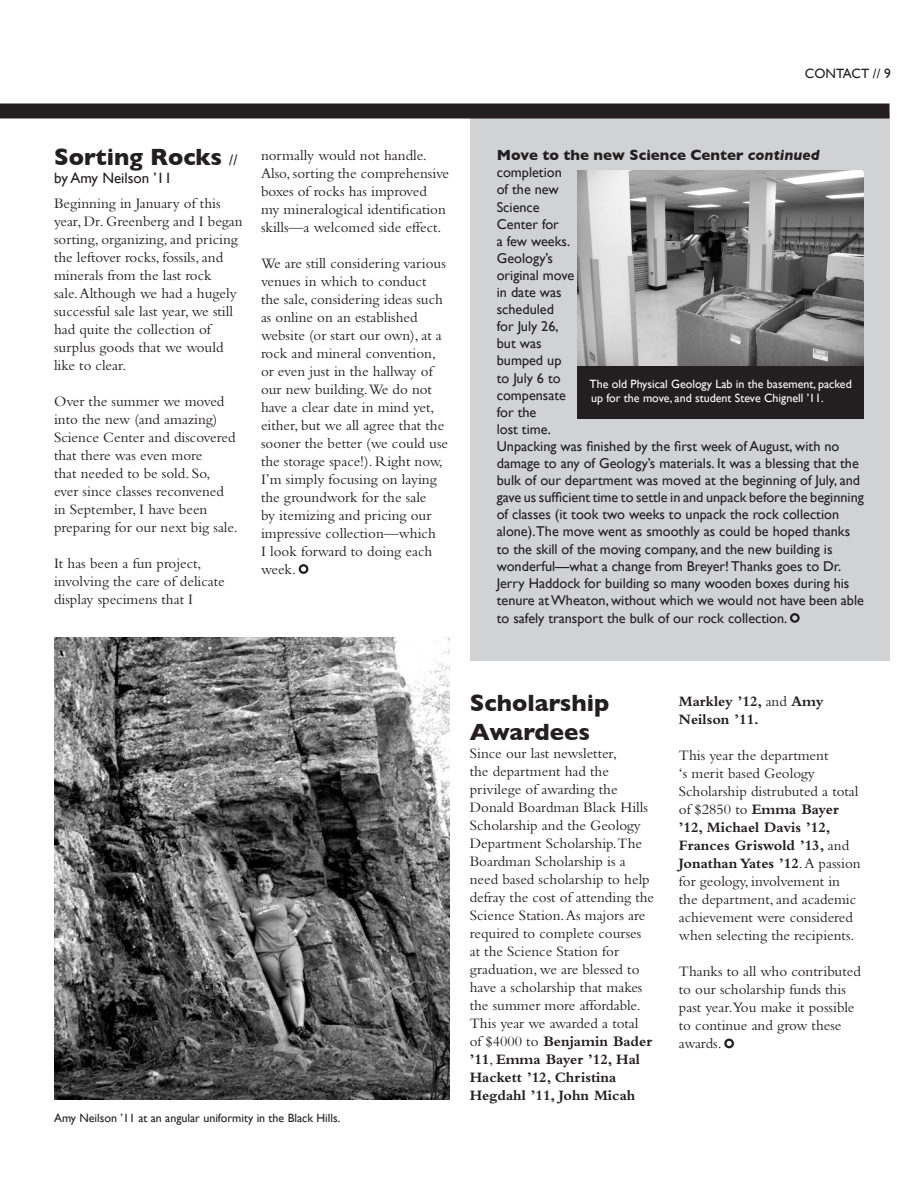
<style>
.page{position:relative;width:918px;height:1188px;background:#fff}
.page>*{position:absolute;margin:0;border:0;box-sizing:border-box;transform-origin:0 0}
.t1{font:700 24px/28.8px "Gill Sans";color:#231f20}
.t2{font:15px/18px "Bembo";color:#231f20}
.t3{font:700 15px "Gill Sans";color:#231f20}
.t4{font:700 15px/18px "Bembo";color:#231f20}
.t5{font:15px "Gill Sans";color:#231f20}
.t6{font:14.25px/17.1px "Gill Sans";color:#231f20}
.t7{font:13.5px "Gill Sans";color:#231f20}
.t8{font:12px "Gill Sans";color:#fff}
.t9{font:12px "Gill Sans";color:#231f20}
.s1{font-weight:400;font-size:15px}
.s2{font-style:italic}
.s3{font-weight:700}
.s4{font-weight:400}
</style>
<div class="page">
<div style="left:470px;top:111px;width:420px;height:550px;background:#d1d2d4"></div>
<div style="left:578px;top:358px;width:286px;height:61px;background:#231f20"></div>
<div style="left:0;top:104px;width:890px;height:14px;background:#231f20"></div>
<div style="left:724px;top:1039px;width:10px;height:9px;border:2px solid #231f20;border-radius:50%"></div>
<div style="left:790px;top:613px;width:10px;height:10px;border:2px solid #231f20;border-radius:50%"></div>
<div style="left:299px;top:564px;width:9px;height:10px;border:2px solid #231f20;border-radius:50%"></div>
<img style="left:54px;top:638px;width:396px;height:462px">
<img style="left:578px;top:170px;width:286px;height:196px">
<p class="t7" style="left:805px;top:65px;width:88px">CONTACT // 9</p>
<p class="t1" style="left:54px;top:142px;width:185px">Sorting Rocks <span class="s1">//</span></p>
<p class="t5" style="left:54px;top:169px;width:119px">by Amy Neilson ’11</p>
<p class="t2" style="left:54px;top:194px;width:190px">Beginning in January of this year, Dr. Greenberg and I began sorting, organizing, and pricing the leftover rocks, fossils, and minerals from the last rock<br>sale. Although we had a hugely successful sale last year, we still had quite the collection of surplus goods that we would like to clear.</p>
<p class="t2" style="left:54px;top:392px;width:185px">Over the summer we moved into the new (and amazing)<br>Science Center and discovered that there was even more<br>that needed to be sold. So, ever since classes reconvened in September, I have been preparing for our next big sale.</p>
<p class="t2" style="left:54px;top:554px;width:172px">It has been a fun project, involving the care of delicate display specimens that I</p>
<p class="t2" style="left:261px;top:146px;width:190px">normally would not handle.<br>Also, sorting the comprehensive boxes of rocks has improved<br>my mineralogical identification skills—a welcomed side effect.</p>
<p class="t2" style="left:261px;top:254px;width:189px">We are still considering various venues in which to conduct the sale, considering ideas such as online on an established website (or start our own), at a rock and mineral convention, or even just in the hallway of our new building.We do not have a clear date in mind yet, either, but we all agree that the sooner the better (we could use the storage space!). Right now,<br>I’m simply focusing on laying the groundwork for the sale<br>by itemizing and pricing our impressive collection—which<br>I look forward to doing each week.</p>
<p class="t3" style="left:497px;top:146px;width:325px">Move to the new Science Center <span class="s2">continued</span></p>
<p class="t6" style="left:497px;top:164px;width:369px">completion<br>of the new<br>Science<br>Center for<br>a few weeks.<br>Geology’s<br>original move<br>in date was<br>scheduled<br>for July 26,<br>but was<br>bumped up<br>to July 6 to<br>compensate<br>for the<br>lost time.<br>Unpacking was finished by the first week of August, with no damage to any of Geology’s materials. It was a blessing that the bulk of our department was moved at the beginning of July, and gave us sufficient time to settle in and unpack before the beginning of classes (it took two weeks to unpack the rock collection alone).The move went as smoothly as could be hoped thanks to the skill of the moving company, and the new building is wonderful—what a change from Breyer! Thanks goes to Dr.<br>Jerry Haddock for building so many wooden boxes during his tenure at Wheaton, without which we would not have been able to safely transport the bulk of our rock collection.</p>
<p class="t8" style="left:590px;top:376px;width:264px">The old Physical Geology Lab in the basement, packed</p>
<p class="t8" style="left:591px;top:391px;width:234px">up for the move, and student Steve Chignell ’11.</p>
<p class="t9" style="left:54px;top:1111px;width:288px">Amy Neilson ’11 at an angular uniformity in the Black Hills.</p>
<p class="t1" style="left:470px;top:689px;width:141px">Scholarship<br>Awardees</p>
<p class="t2" style="left:470px;top:744px;width:186px">Since our last newsletter,<br>the department had the privilege of awarding the<br>Donald Boardman Black Hills<br>Scholarship and the Geology<br>Department Scholarship.The<br>Boardman Scholarship is a need based scholarship to help defray the cost of attending the<br>Science Station. As majors are required to complete courses at the Science Station for graduation, we are blessed to have a scholarship that makes the summer more affordable.<br>This year we awarded a total<br>of $4000 to <span class="s3">Benjamin Bader ’11</span>, <span class="s3">Emma Bayer ’12, Hal<br>Hackett ’12, Christina<br>Hegdahl ’11, John Micah</span></p>
<p class="t4" style="left:679px;top:693px;width:146px">Markley ’12, <span class="s4">and</span> Amy<br>Neilson ’11.</p>
<p class="t2" style="left:679px;top:746px;width:183px">This year the department<br>‘s merit based Geology<br>Scholarship distrubuted a total of $2850 to <span class="s3">Emma Bayer ’12, Michael Davis ’12,<br>Frances Griswold ’13,</span> and<br><span class="s3">Jonathan Yates ’12</span>. A passion for geology, involvement in the department, and academic achievement were considered when selecting the recipients.</p>
<p class="t2" style="left:679px;top:962px;width:184px">Thanks to all who contributed to our scholarship funds this past year.You make it possible to continue and grow these awards.</p>
</div>
